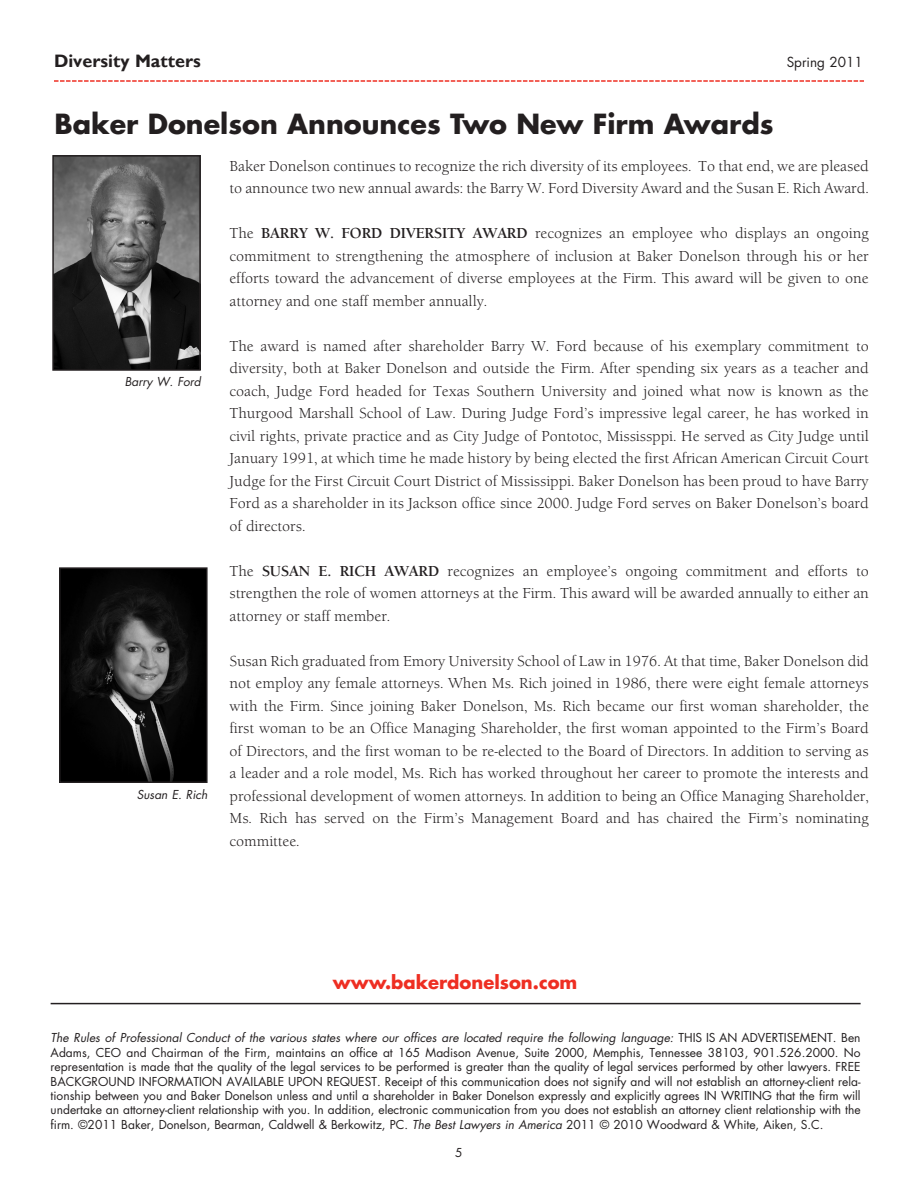
<style>
.page{position:relative;width:918px;height:1188px;background:#fff}
.page>*{position:absolute;margin:0;border:0;box-sizing:border-box;transform-origin:0 0}
.t1{font:700 27px "Futura";color:#231f20}
.t2{font:700 18px "Futura";color:#ee2e22}
.t3{font:700 18px "Gill Sans";color:#231f20}
.t4{font:15px/22.5px "Berkeley Old ITC";color:#231f20;text-align:justify}
.t5{font:13.5px "Futura";color:#231f20}
.t6{font:12px/14.4px "Futura";color:#231f20;text-align:justify}
.t7{font:italic 12px "Futura";color:#231f20}
.s1{font-weight:700}
.s2{font-style:italic}
</style>
<div class="page">
<svg style="left:54px;top:80px;width:810px;height:2px;background:#f58881"></svg>
<hr style="left:51px;top:1003px;width:810px;height:1px;background:#231f20">
<img style="left:55px;top:158px;width:143px;height:210px">
<div style="left:52px;top:155px;width:149px;height:216px;border:2px solid #231f20"></div>
<img style="left:62px;top:570px;width:143px;height:210px">
<div style="left:59px;top:567px;width:149px;height:216px;border:2px solid #231f20"></div>
<p class="t3" style="left:54px;top:50px;width:148px">Diversity Matters</p>
<p class="t5" style="left:787px;top:54px;width:78px">Spring 2011</p>
<p class="t1" style="left:54px;top:106px;width:721px">Baker Donelson Announces Two New Firm Awards</p>
<p class="t7" style="left:125px;top:374px;width:78px">Barry W. Ford</p>
<p class="t7" style="left:137px;top:787px;width:72px">Susan E. Rich</p>
<p class="t4" style="left:230px;top:155px;width:641px">Baker Donelson continues to recognize the rich diversity of its employees. To that end, we are pleased to announce two new annual awards: the Barry W. Ford Diversity Award and the Susan E. Rich Award.</p>
<p class="t4" style="left:230px;top:222px;width:641px">The <span class="s1">BARRY W. FORD DIVERSITY AWARD</span> recognizes an employee who displays an ongoing commitment to strengthening the atmosphere of inclusion at Baker Donelson through his or her efforts toward the advancement of diverse employees at the Firm. This award will be given to one attorney and one staff member annually.</p>
<p class="t4" style="left:230px;top:335px;width:641px">The award is named after shareholder Barry W. Ford because of his exemplary commitment to diversity, both at Baker Donelson and outside the Firm. After spending six years as a teacher and coach, Judge Ford headed for Texas Southern University and joined what now is known as the Thurgood Marshall School of Law. During Judge Ford’s impressive legal career, he has worked in civil rights, private practice and as City Judge of Pontotoc, Mississppi. He served as City Judge until January 1991, at which time he made history by being elected the first African American Circuit Court Judge for the First Circuit Court District of Mississippi. Baker Donelson has been proud to have Barry Ford as a shareholder in its Jackson office since 2000. Judge Ford serves on Baker Donelson’s board of directors.</p>
<p class="t4" style="left:230px;top:560px;width:641px">The <span class="s1">SUSAN E. RICH AWARD</span> recognizes an employee’s ongoing commitment and efforts to strengthen the role of women attorneys at the Firm. This award will be awarded annually to either an attorney or staff member.</p>
<p class="t4" style="left:230px;top:650px;width:641px">Susan Rich graduated from Emory University School of Law in 1976. At that time, Baker Donelson did not employ any female attorneys. When Ms. Rich joined in 1986, there were eight female attorneys with the Firm. Since joining Baker Donelson, Ms. Rich became our first woman shareholder, the first woman to be an Office Managing Shareholder, the first woman appointed to the Firm’s Board of Directors, and the first woman to be re-elected to the Board of Directors. In addition to serving as a leader and a role model, Ms. Rich has worked throughout her career to promote the interests and professional development of women attorneys. In addition to being an Office Managing Shareholder, Ms. Rich has served on the Firm’s Management Board and has chaired the Firm’s nominating committee.</p>
<p class="t2" style="left:333px;top:970px;width:246px">www.bakerdonelson.com</p>
<p class="t6" style="left:51px;top:1031px;width:812px"><span class="s2">The Rules of Professional Conduct of the various states where our offices are located require the following language:</span> THIS IS AN ADVERTISEMENT. Ben Adams, CEO and Chairman of the Firm, maintains an office at 165 Madison Avenue, Suite 2000, Memphis, Tennessee 38103, 901.526.2000. No representation is made that the quality of the legal services to be performed is greater than the quality of legal services performed by other lawyers. FREE BACKGROUND INFORMATION AVAILABLE UPON REQUEST. Receipt of this communication does not signify and will not establish an attorney-client rela&shy;tionship between you and Baker Donelson unless and until a shareholder in Baker Donelson expressly and explicitly agrees IN WRITING that the firm will undertake an attorney-client relationship with you. In addition, electronic communication from you does not establish an attorney client relationship with the firm. ©2011 Baker, Donelson, Bearman, Caldwell &amp; Berkowitz, PC. <span class="s2">The Best Lawyers in America</span> 2011 © 2010 Woodward &amp; White, Aiken, S.C.</p>
<p class="t6" style="left:455px;top:1145px;width:9px">5</p>
</div>
